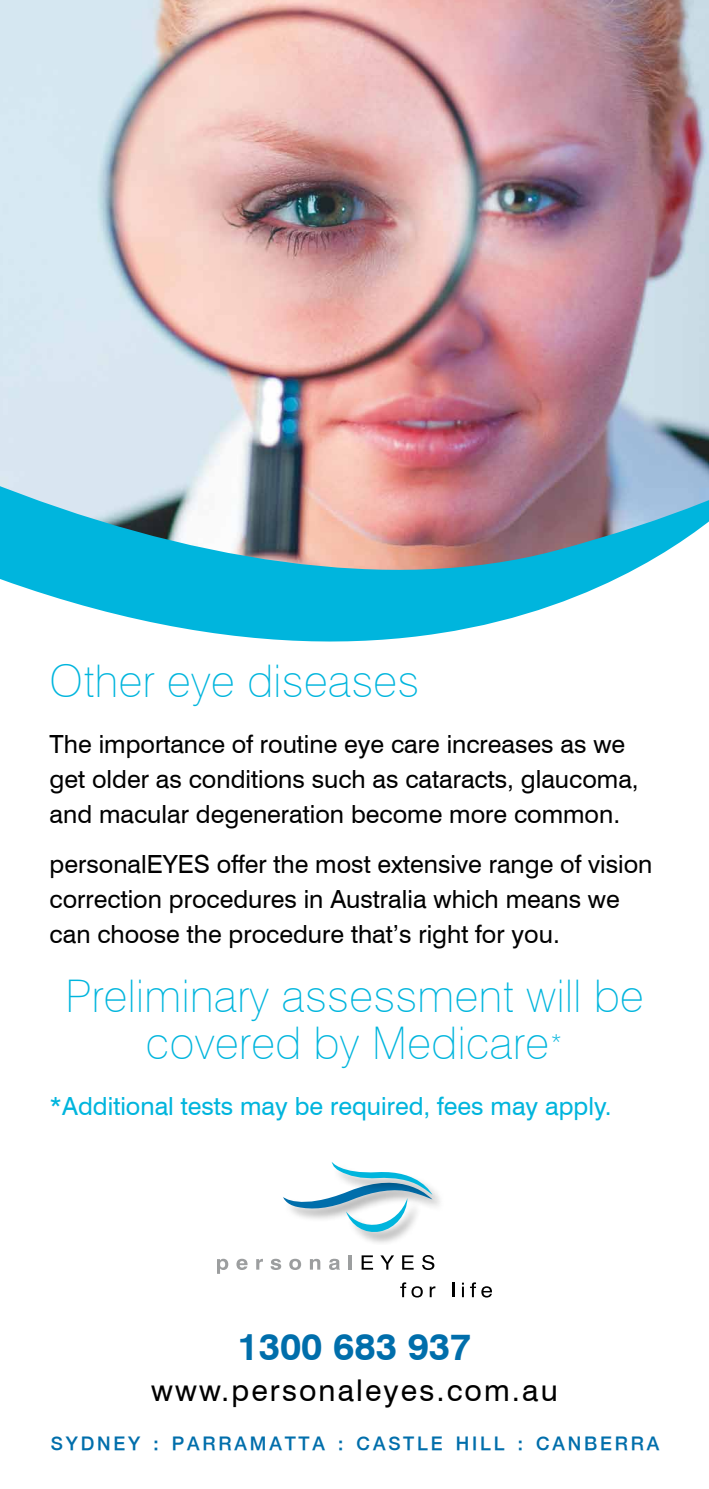
<style>
.page{position:relative;width:709px;height:1489px;background:#fff}
.page>*{position:absolute;margin:0;border:0;box-sizing:border-box;transform-origin:0 0}
.t1{font:100 45px/47.5px "Swiss 721 BT";letter-spacing:.01em;color:#00b5dd;text-align:center}
.t2{font:700 37.5px "Swiss 721 BT";color:#006eab}
.t3{font:30px "Swiss 721 BT";letter-spacing:.07em;color:#000}
.t4{font:25px/35px "Swiss 721 BT";color:#000}
.t5{font:25px "Swiss 721 BT";color:#00b5dd}
.t6{font:500 18.75px "Helvetica Neue";letter-spacing:.15em;color:#006eab}
.s1{font-size:27.5px}
</style>
<div class="page">
<img style="left:0;top:0;width:709px;height:368px">
<img style="left:0;top:368px;width:709px;height:274px">
<div style="left:345px;top:1197px;width:76px;height:47px;background:#000;opacity:.3"></div>
<div style="left:331px;top:1160px;width:114px;height:46px;background:#000;opacity:.3"></div>
<svg style="left:283px;top:1161px;width:149px;height:73px"></svg>
<svg style="left:217px;top:1258px;width:11px;height:15px"></svg>
<svg style="left:236px;top:1258px;width:11px;height:11px"></svg>
<svg style="left:256px;top:1258px;width:7px;height:11px"></svg>
<svg style="left:270px;top:1258px;width:11px;height:11px"></svg>
<svg style="left:289px;top:1258px;width:12px;height:11px"></svg>
<svg style="left:310px;top:1258px;width:10px;height:11px"></svg>
<svg style="left:329px;top:1258px;width:11px;height:11px"></svg>
<hr style="left:349px;top:1255px;width:3px;height:14px;background:#9c9e9f">
<svg style="left:361px;top:1255px;width:12px;height:14px"></svg>
<svg style="left:380px;top:1255px;width:14px;height:14px"></svg>
<svg style="left:402px;top:1255px;width:11px;height:14px"></svg>
<svg style="left:422px;top:1255px;width:12px;height:14px"></svg>
<svg style="left:400px;top:1282px;width:23px;height:15px"></svg>
<svg style="left:430px;top:1286px;width:5px;height:10px"></svg>
<svg style="left:452px;top:1282px;width:2px;height:14px"></svg>
<svg style="left:462px;top:1282px;width:2px;height:14px"></svg>
<svg style="left:470px;top:1282px;width:22px;height:15px"></svg>
<h1 class="t1" style="left:50px;top:657px;width:371px">Other eye diseases</h1>
<p class="t4" style="left:50px;top:726px;width:590px">The importance of routine eye care increases as we get older as conditions such as cataracts, glaucoma, and macular degeneration become more common.</p>
<p class="t4" style="left:50px;top:846px;width:604px">personalEYES offer the most extensive range of vision correction procedures in Australia which means we can choose the procedure that’s right for you.</p>
<h1 class="t1" style="left:65px;top:971px;width:580px">Preliminary assessment will be covered by Medicare<span class="s1">*</span></h1>
<p class="t5" style="left:50px;top:1091px;width:563px">*Additional tests may be required, fees may apply.</p>
<h2 class="t2" style="left:237px;top:1323px;width:235px">1300 683 937</h2>
<p class="t3" style="left:151px;top:1371px;width:408px">www.personaleyes.com.au</p>
<p class="t6" style="left:51px;top:1431px;width:610px">SYDNEY : PARRAMATTA : CASTLE HILL : CANBERRA</p>
</div>
